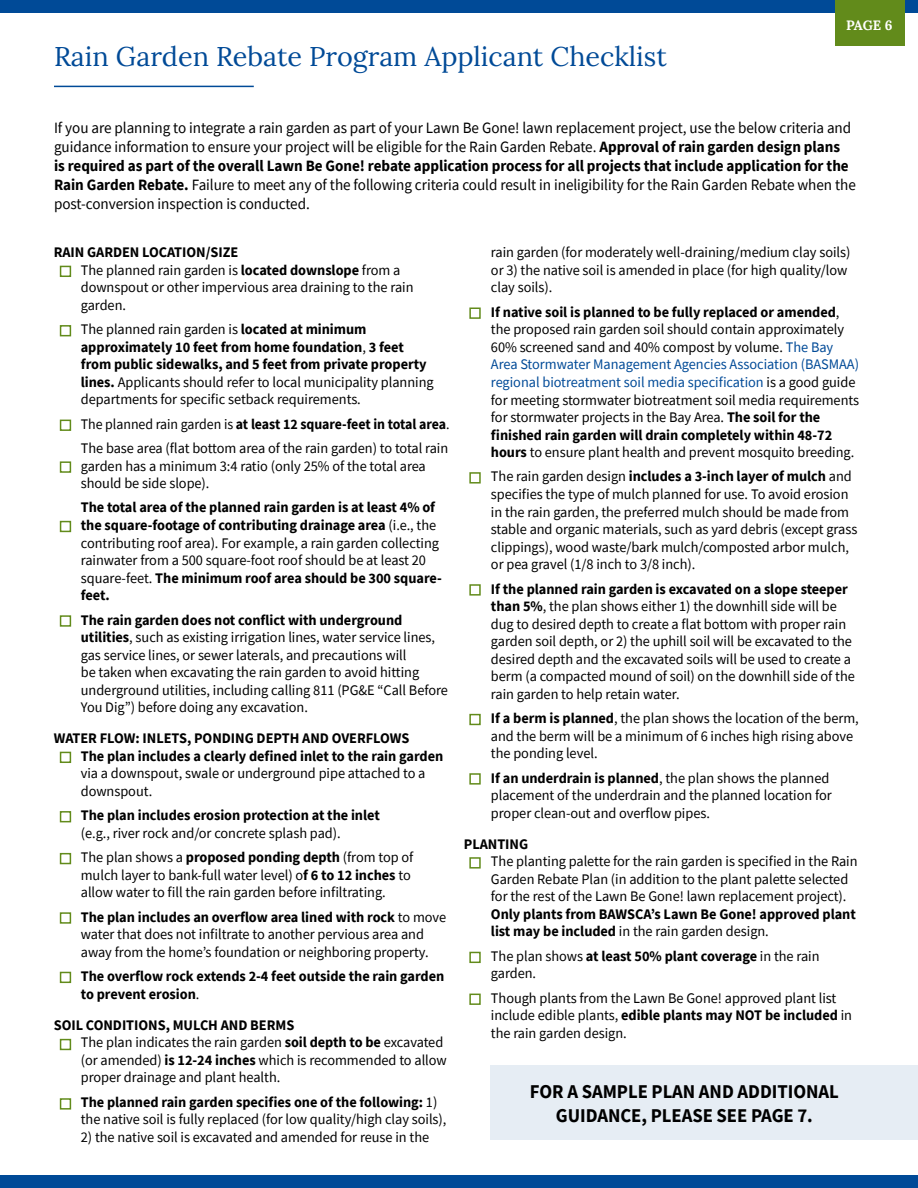
<style>
.page{position:relative;width:918px;height:1188px;background:#fff}
.page>*{position:absolute;margin:0;border:0;box-sizing:border-box;transform-origin:0 0}
.t1{font:27px "Lora";color:#004a97}
.t2{font:700 19.5px/23.4px "Source Sans Pro";letter-spacing:-.005em;color:#000;text-align:center;scale:.96 1}
.t3{font:15.75px/18.9px "Source Sans Pro";letter-spacing:-.005em;color:#000;scale:.96 1}
.t4{font:14.7px/17.5px "Source Sans Pro";letter-spacing:-.005em;color:#000}
.t5{font:700 14.7px/17.5px "Source Sans Pro";letter-spacing:-.005em;color:#000}
.t6{font:700 14.7px "Source Sans Pro";letter-spacing:-.005em;color:#000;scale:.95 1}
.t7{font:700 13.5px "Lora";color:#fff}
.s1{font-weight:700}
.s2{font-weight:400}
.s3{color:#004a97}
</style>
<div class="page">
<div style="left:0;top:1175px;width:918px;height:13px;background:#004a97"></div>
<div style="left:0;top:0;width:918px;height:13px;background:#004a97"></div>
<hr style="left:54px;top:86px;width:200px;height:1px;background:#004a97">
<div style="left:60px;top:266px;width:11px;height:11px;border:2px solid #628b1b"></div>
<div style="left:60px;top:325px;width:11px;height:11px;border:2px solid #628b1b"></div>
<div style="left:60px;top:420px;width:11px;height:11px;border:2px solid #628b1b"></div>
<div style="left:60px;top:461px;width:11px;height:12px;border:2px solid #628b1b"></div>
<div style="left:60px;top:521px;width:11px;height:11px;border:2px solid #628b1b"></div>
<div style="left:60px;top:615px;width:11px;height:12px;border:2px solid #628b1b"></div>
<div style="left:60px;top:752px;width:11px;height:11px;border:2px solid #628b1b"></div>
<div style="left:60px;top:811px;width:11px;height:11px;border:2px solid #628b1b"></div>
<div style="left:60px;top:853px;width:11px;height:11px;border:2px solid #628b1b"></div>
<div style="left:60px;top:912px;width:11px;height:12px;border:2px solid #628b1b"></div>
<div style="left:60px;top:972px;width:11px;height:11px;border:2px solid #628b1b"></div>
<div style="left:60px;top:1039px;width:11px;height:11px;border:2px solid #628b1b"></div>
<div style="left:60px;top:1098px;width:11px;height:12px;border:2px solid #628b1b"></div>
<div style="left:469px;top:857px;width:12px;height:12px;border:2px solid #628b1b"></div>
<div style="left:469px;top:952px;width:12px;height:11px;border:2px solid #628b1b"></div>
<div style="left:469px;top:994px;width:12px;height:11px;border:2px solid #628b1b"></div>
<div style="left:469px;top:308px;width:12px;height:11px;border:2px solid #628b1b"></div>
<div style="left:469px;top:472px;width:12px;height:12px;border:2px solid #628b1b"></div>
<div style="left:469px;top:584px;width:12px;height:12px;border:2px solid #628b1b"></div>
<div style="left:469px;top:714px;width:12px;height:11px;border:2px solid #628b1b"></div>
<div style="left:469px;top:773px;width:12px;height:12px;border:2px solid #628b1b"></div>
<div style="left:836px;top:0;width:69px;height:45px;background:#628b1b"></div>
<div style="left:490px;top:1066px;width:428px;height:74px;background:#e6edf4"></div>
<p class="t1" style="left:54px;top:35px;width:614px">Rain Garden Rebate Program Applicant Checklist</p>
<p class="t7" style="left:846px;top:14px;width:48px">PAGE 6</p>
<p class="t3" style="left:54px;top:119px;width:837px">If you are planning to integrate a rain garden as part of your Lawn Be Gone! lawn replacement project, use the below criteria and guidance information to ensure your project will be eligible for the Rain Garden Rebate. <span class="s1">Approval of rain garden design plans<br>is required as part of the overall Lawn Be Gone! rebate application process for all projects that include application for the Rain Garden Rebate.</span> Failure to meet any of the following criteria could result in ineligibility for the Rain Garden Rebate when the post-conversion inspection is conducted.</p>
<p class="t5" style="left:54px;top:243px;width:186px">RAIN GARDEN LOCATION/SIZE</p>
<p class="t4" style="left:81px;top:261px;width:334px">The planned rain garden is <span class="s1">located downslope</span> from a downspout or other impervious area draining to the rain garden.</p>
<p class="t4" style="left:81px;top:321px;width:354px">The planned rain garden is <span class="s1">located at minimum approximately 10 feet from home foundation</span>, <span class="s1">3 feet from public sidewalks, and 5 feet from private property lines.</span> Applicants should refer to local municipality planning departments for specific setback requirements.</p>
<p class="t6" style="left:81px;top:414px;width:390px"><span class="s2">The planned rain garden is</span> at least 12 square-feet in total area<span class="s2">.</span></p>
<p class="t4" style="left:81px;top:439px;width:369px">The base area (flat bottom area of the rain garden) to total rain garden has a minimum 3:4 ratio (only 25% of the total area should be side slope).</p>
<p class="t5" style="left:81px;top:499px;width:363px">The total area of the planned rain garden is at least 4% of the square-footage of contributing drainage area <span class="s2">(i.e., the contributing roof area). For example, a rain garden collecting rainwater from a 500 square-foot roof should be at least 20 square-feet.</span> The minimum roof area should be 300 square&shy;feet.</p>
<p class="t4" style="left:81px;top:611px;width:369px"><span class="s1">The rain garden does not conflict with underground utilities</span>, such as existing irrigation lines, water service lines, gas service lines, or sewer laterals, and precautions will<br>be taken when excavating the rain garden to avoid hitting underground utilities, including calling 811 (PG&amp;E “Call Before You Dig”) before doing any excavation.</p>
<p class="t5" style="left:54px;top:729px;width:357px">WATER FLOW: INLETS, PONDING DEPTH AND OVERFLOWS</p>
<p class="t4" style="left:81px;top:747px;width:364px"><span class="s1">The plan includes a clearly defined inlet to the rain garden </span>via a downspout, swale or underground pipe attached to a downspout.</p>
<p class="t5" style="left:81px;top:806px;width:301px">The plan includes erosion protection at the inlet <span class="s2">(e.g., river rock and/or concrete splash pad).</span></p>
<p class="t4" style="left:81px;top:848px;width:334px">The plan shows a <span class="s1">proposed ponding depth</span> (from top of mulch layer to bank-full water level) o<span class="s1">f 6 to 12 inches</span> to allow water to fill the rain garden before infiltrating.</p>
<p class="t4" style="left:81px;top:908px;width:367px"><span class="s1">The plan includes an overflow area lined with rock</span> to move water that does not infiltrate to another pervious area and away from the home’s foundation or neighboring property.</p>
<p class="t5" style="left:81px;top:967px;width:365px">The overflow rock extends 2-4 feet outside the rain garden to prevent erosion<span class="s2">.</span></p>
<p class="t5" style="left:54px;top:1016px;width:242px">SOIL CONDITIONS, MULCH AND BERMS</p>
<p class="t4" style="left:81px;top:1033px;width:368px">The plan indicates the rain garden <span class="s1">soil depth to be</span> excavated (or amended) <span class="s1">is 12-24 inches</span> which is recommended to allow proper drainage and plant health.</p>
<p class="t4" style="left:81px;top:1093px;width:367px"><span class="s1">The planned rain garden specifies one of the following:</span> 1) the native soil is fully replaced (for low quality/high clay soils),</p>
<p class="t4" style="left:81px;top:1128px;width:350px">2) the native soil is excavated and amended for reuse in the</p>
<p class="t4" style="left:491px;top:244px;width:361px">rain garden (for moderately well-draining/medium clay soils) or 3) the native soil is amended in place (for high quality/low clay soils).</p>
<p class="t4" style="left:491px;top:303px;width:370px"><span class="s1">If native soil is planned to be fully replaced or amended</span>, the proposed rain garden soil should contain approximately 60% screened sand and 40% compost by volume. <span class="s3">The Bay Area Stormwater Management Agencies Association (BASMAA) regional biotreatment soil media specification</span> is a good guide for meeting stormwater biotreatment soil media requirements for stormwater projects in the Bay Area. <span class="s1">The soil for the finished rain garden will drain completely within 48-72 hours</span> to ensure plant health and prevent mosquito breeding.</p>
<p class="t4" style="left:491px;top:468px;width:368px">The rain garden design <span class="s1">includes a 3-inch layer of mulch</span> and specifies the type of mulch planned for use. To avoid erosion in the rain garden, the preferred mulch should be made from stable and organic materials, such as yard debris (except grass clippings), wood waste/bark mulch/composted arbor mulch, or pea gravel (1/8 inch to 3/8 inch).</p>
<p class="t4" style="left:491px;top:580px;width:365px"><span class="s1">If the planned rain garden is excavated on a slope steeper than 5%</span>, the plan shows either 1) the downhill side will be dug to desired depth to create a flat bottom with proper rain garden soil depth, or 2) the uphill soil will be excavated to the desired depth and the excavated soils will be used to create a berm (a compacted mound of soil) on the downhill side of the rain garden to help retain water.</p>
<p class="t4" style="left:491px;top:709px;width:369px"><span class="s1">If a berm is planned</span>, the plan shows the location of the berm, and the berm will be a minimum of 6 inches high rising above the ponding level.</p>
<p class="t4" style="left:491px;top:769px;width:342px"><span class="s1">If an underdrain is planned</span>, the plan shows the planned placement of the underdrain and the planned location for proper clean-out and overflow pipes.</p>
<p class="t5" style="left:464px;top:835px;width:66px">PLANTING</p>
<p class="t4" style="left:491px;top:853px;width:368px">The planting palette for the rain garden is specified in the Rain Garden Rebate Plan (in addition to the plant palette selected for the rest of the Lawn Be Gone! lawn replacement project).<br><span class="s1">Only plants from BAWSCA’s Lawn Be Gone! approved plant list may be included</span> in the rain garden design.</p>
<p class="t4" style="left:491px;top:947px;width:330px">The plan shows <span class="s1">at least 50% plant coverage</span> in the rain garden.</p>
<p class="t4" style="left:491px;top:989px;width:363px">Though plants from the Lawn Be Gone! approved plant list include edible plants, <span class="s1">edible plants may NOT be included</span> in the rain garden design.</p>
<p class="t2" style="left:530px;top:1080px;width:323px">FOR A SAMPLE PLAN AND ADDITIONAL<br>GUIDANCE, PLEASE SEE PAGE 7.</p>
</div>
